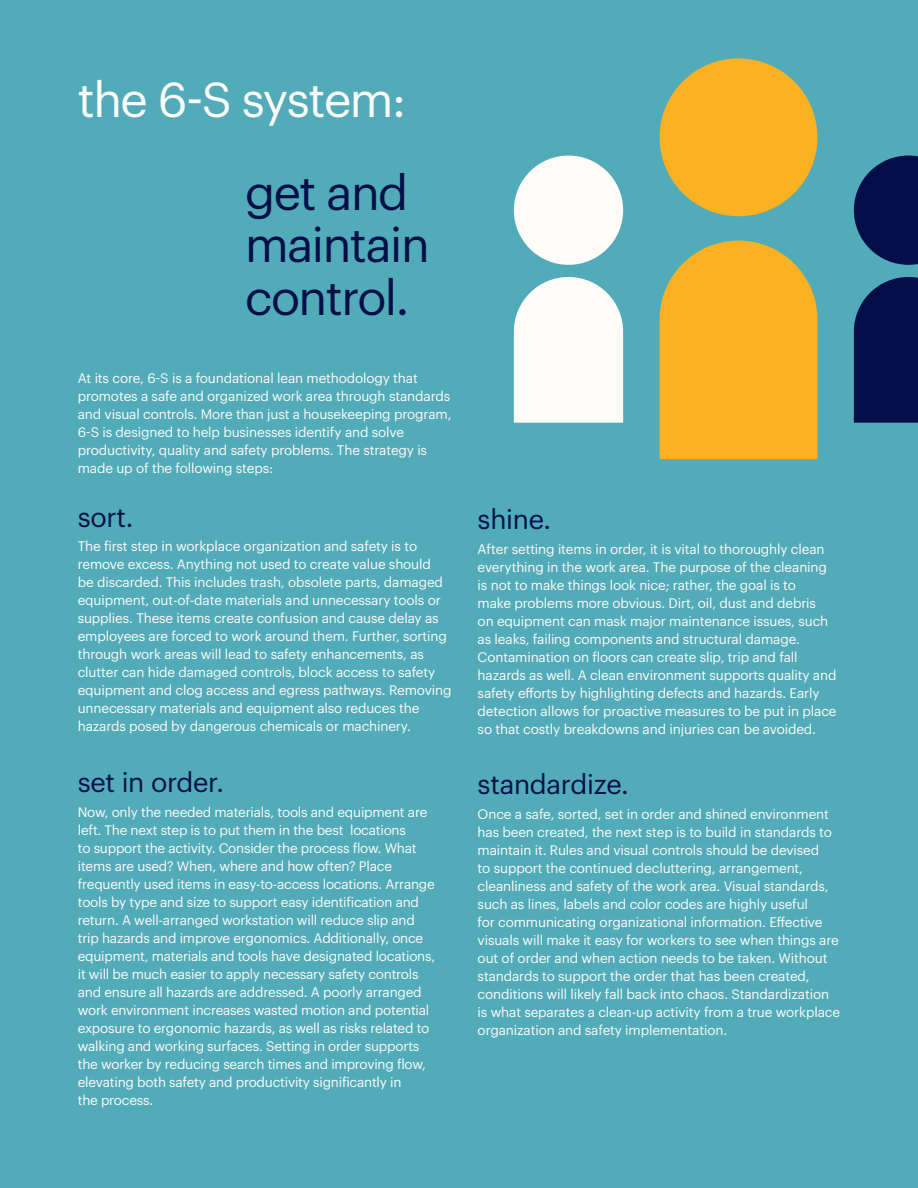
<style>
.page{position:relative;width:918px;height:1188px;background:#52abb8}
.page>*{position:absolute;margin:0;border:0;box-sizing:border-box;transform-origin:0 0}
.t1{font:48px/52.5px "Graphik";letter-spacing:-.03em;color:#030e49}
.t2{font:48px "Graphik";letter-spacing:-.03em;color:#fefcf9}
.t3{font:27px "Graphik";letter-spacing:-.01em;color:#030e49}
.t4{font:13.5px/18px "Graphik";letter-spacing:-.01em;color:#fefcf9}
</style>
<div class="page">
<div style="left:514px;top:156px;width:109px;height:109px;background:#fefcf9;border-radius:50%"></div>
<svg style="left:514px;top:277px;width:109px;height:146px;background:#eff5f3"></svg>
<svg style="left:854px;top:156px;width:64px;height:109px"></svg>
<svg style="left:854px;top:277px;width:64px;height:146px;background:#081951"></svg>
<div style="left:660px;top:58px;width:157px;height:158px;background:#fbb121;border-radius:50%"></div>
<svg style="left:660px;top:241px;width:157px;height:218px;background:#eeb02c"></svg>
<p class="t2" style="left:78px;top:64px;width:330px">the 6-S system:</p>
<p class="t1" style="left:245px;top:162px;width:186px">get and maintain control.</p>
<p class="t4" style="left:78px;top:368px;width:375px">At its core, 6-S is a foundational lean methodology that promotes a safe and organized work area through standards and visual controls. More than just a housekeeping program, 6-S is designed to help businesses identify and solve productivity, quality and safety problems. The strategy is made up of the following steps:</p>
<p class="t3" style="left:78px;top:497px;width:57px">sort.</p>
<p class="t4" style="left:78px;top:536px;width:375px">The first step in workplace organization and safety is to remove excess. Anything not used to create value should<br>be discarded. This includes trash, obsolete parts, damaged equipment, out-of-date materials and unnecessary tools or supplies. These items create confusion and cause delay as employees are forced to work around them. Further, sorting through work areas will lead to safety enhancements, as clutter can hide damaged controls, block access to safety equipment and clog access and egress pathways. Removing unnecessary materials and equipment also reduces the hazards posed by dangerous chemicals or machinery.</p>
<p class="t3" style="left:78px;top:762px;width:148px">set in order.</p>
<p class="t4" style="left:78px;top:802px;width:359px">Now, only the needed materials, tools and equipment are left. The next step is to put them in the best locations<br>to support the activity. Consider the process flow. What items are used? When, where and how often? Place frequently used items in easy-to-access locations. Arrange tools by type and size to support easy identification and return. A well-arranged workstation will reduce slip and trip hazards and improve ergonomics. Additionally, once equipment, materials and tools have designated locations, it will be much easier to apply necessary safety controls and ensure all hazards are addressed. A poorly arranged work environment increases wasted motion and potential exposure to ergonomic hazards, as well as risks related to walking and working surfaces. Setting in order supports the worker by reducing search times and improving flow, elevating both safety and productivity significantly in<br>the process.</p>
<p class="t3" style="left:478px;top:499px;width:75px">shine.</p>
<p class="t4" style="left:478px;top:539px;width:360px">After setting items in order, it is vital to thoroughly clean everything in the work area. The purpose of the cleaning is not to make things look nice; rather, the goal is to<br>make problems more obvious. Dirt, oil, dust and debris<br>on equipment can mask major maintenance issues, such as leaks, failing components and structural damage.<br>Contamination on floors can create slip, trip and fall hazards as well. A clean environment supports quality and safety efforts by highlighting defects and hazards. Early detection allows for proactive measures to be put in place so that costly breakdowns and injuries can be avoided.</p>
<p class="t3" style="left:478px;top:764px;width:153px">standardize.</p>
<p class="t4" style="left:478px;top:804px;width:364px">Once a safe, sorted, set in order and shined environment has been created, the next step is to build in standards to maintain it. Rules and visual controls should be devised<br>to support the continued decluttering, arrangement, cleanliness and safety of the work area. Visual standards, such as lines, labels and color codes are highly useful<br>for communicating organizational information. Effective visuals will make it easy for workers to see when things are out of order and when action needs to be taken. Without standards to support the order that has been created, conditions will likely fall back into chaos. Standardization is what separates a clean-up activity from a true workplace organization and safety implementation.</p>
</div>
